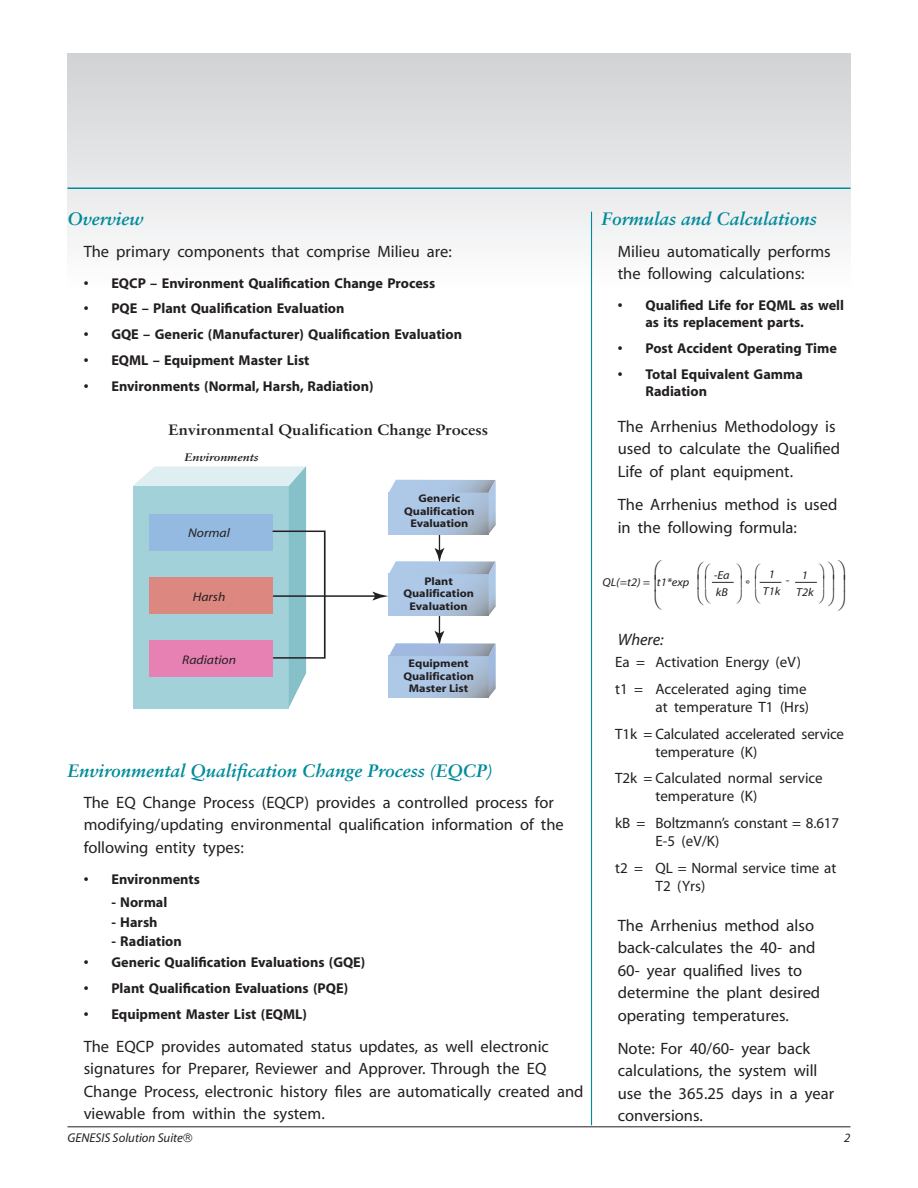
<style>
.page{position:relative;width:918px;height:1188px;background:#fff}
.page>*{position:absolute;margin:0;border:0;box-sizing:border-box;transform-origin:0 0}
.Subhead_3{font:italic 700 18px "Sabon";color:#008b9a}
.Body_2{font:16.5px/22.5px "Myriad";color:#231f20}
.Body_head{font:italic 16.5px "Myriad";color:#231f20}
.math{font:15px/18px "Myriad";color:#231f20}
.t1{font:700 15px "Sabon";color:#231f20;scale:1.1 1}
.Bullets{font:700 14.25px/17.1px "Myriad";color:#231f20}
.Bullet_Last{font:700 14.25px/17.1px "Myriad";color:#231f20}
.bullet-sub{font:700 14.25px "Myriad";color:#231f20}
.t2{font:italic 12.75px "Myriad";color:#231f20}
.t3{font:italic 12.6px "Myriad";color:#231f20;scale:1.1 1}
.t4{font:italic 11.55px/17.2px "Myriad";color:#231f20;scale:1.07 1}
.t5{font:italic 11.55px/17.2px "Myriad Pro";color:#231f20;text-align:center;scale:1.07 1}
.t6{font:11.55px "Sabon";color:#231f20;scale:1.07 1}
.t7{font:11.55px "Myriad";color:#231f20;scale:1.07 1}
.t8{font:700 11.1px/12.6px "Myriad";color:#231f20;text-align:center;scale:1.1 1}
.t9{font:italic 700 10.95px "Sabon";color:#231f20;scale:1.1 1}
</style>
<div class="page">
<div style="left:68px;top:54px;width:782px;height:237px;background:linear-gradient(to bottom,#d0d2d4,#fefefe)"></div>
<hr style="left:68px;top:188px;width:782px;height:1px;background:#008b9a">
<hr style="left:68px;top:1126px;width:782px;height:1px;background:#231f20">
<svg style="left:389px;top:697px;width:100px;height:1px"></svg>
<hr style="left:273px;top:595px;width:104px;height:2px;background:#231f20">
<svg style="left:372px;top:480px;width:124px;height:217px"></svg>
<svg style="left:133px;top:466px;width:193px;height:242px;background:#b8c3d0"></svg>
<hr style="left:591px;top:212px;width:1px;height:913px;background:#008b9a">
<svg style="left:759px;top:581px;width:22px;height:2px"></svg>
<svg style="left:711px;top:581px;width:23px;height:2px"></svg>
<svg style="left:795px;top:581px;width:22px;height:2px"></svg>
<p class="Subhead_3" style="left:68px;top:208px;width:77px">Overview</p>
<p class="Body_2" style="left:84px;top:240px;width:370px">The primary components that comprise Milieu are:</p>
<p class="Bullets" style="left:84px;top:275px;width:353px">• EQCP – Environment Qualification Change Process</p>
<p class="Bullets" style="left:84px;top:301px;width:262px">• PQE – Plant Qualification Evaluation</p>
<p class="Bullets" style="left:84px;top:326px;width:380px">• GQE – Generic (Manufacturer) Qualification Evaluation</p>
<p class="Bullets" style="left:84px;top:352px;width:227px">• EQML – Equipment Master List</p>
<p class="Bullets" style="left:84px;top:378px;width:291px">• Environments (Normal, Harsh, Radiation)</p>
<p class="t1" style="left:169px;top:421px;width:292px">Environmental Qualification Change Process</p>
<p class="t9" style="left:185px;top:450px;width:69px">Environments</p>
<p class="t3" style="left:188px;top:526px;width:39px">Normal</p>
<p class="t3" style="left:193px;top:590px;width:31px">Harsh</p>
<p class="t3" style="left:182px;top:653px;width:51px">Radiation</p>
<p class="t8" style="left:404px;top:493px;width:66px">Generic<br>Qualification<br>Evaluation</p>
<p class="t8" style="left:403px;top:575px;width:66px">Plant<br>Qualification<br>Evaluation</p>
<p class="t8" style="left:403px;top:658px;width:66px">Equipment<br>Qualification<br>Master List</p>
<p class="Subhead_3" style="left:68px;top:759px;width:427px">Environmental Qualification Change Process (EQCP)</p>
<p class="Body_2" style="left:84px;top:792px;width:482px">The EQ Change Process (EQCP) provides a controlled process for modifying/updating environmental qualification information of the following entity types:</p>
<p class="Bullets" style="left:84px;top:871px;width:118px">• Environments</p>
<p class="bullet-sub" style="left:111px;top:895px;width:58px">- Normal</p>
<p class="bullet-sub" style="left:111px;top:915px;width:48px">- Harsh</p>
<p class="bullet-sub" style="left:111px;top:934px;width:72px">- Radiation</p>
<p class="Bullets" style="left:84px;top:954px;width:283px">• Generic Qualification Evaluations (GQE)</p>
<p class="Bullets" style="left:84px;top:980px;width:266px">• Plant Qualification Evaluations (PQE)</p>
<p class="Bullets" style="left:84px;top:1006px;width:225px">• Equipment Master List (EQML)</p>
<p class="Body_2" style="left:84px;top:1036px;width:501px">The EQCP provides automated status updates, as well electronic signatures for Preparer, Reviewer and Approver. Through the EQ Change Process, electronic history files are automatically created and viewable from within the system.</p>
<p class="Subhead_3" style="left:602px;top:208px;width:217px">Formulas and Calculations</p>
<p class="Body_2" style="left:618px;top:240px;width:215px">Milieu automatically performs the following calculations:</p>
<p class="Bullets" style="left:645px;top:297px;width:200px;text-indent:-28px">• Qualified Life for EQML as well as its replacement parts.</p>
<p class="Bullets" style="left:618px;top:340px;width:221px">• Post Accident Operating Time</p>
<p class="Bullet_Last" style="left:645px;top:366px;width:159px;text-indent:-28px">• Total Equivalent Gamma<br>Radiation</p>
<p class="Body_2" style="left:618px;top:416px;width:224px">The Arrhenius Methodology is used to calculate the Qualified<br>Life of plant equipment.</p>
<p class="Body_2" style="left:618px;top:494px;width:221px">The Arrhenius method is used in the following formula:</p>
<p class="t4" style="left:603px;top:574px;width:83px">QL(=t2) = t1*exp</p>
<p class="t4" style="left:714px;top:567px;width:16px">-Ea kB</p>
<p class="t5" style="left:763px;top:565px;width:18px">1<br>T1k</p>
<p class="t5" style="left:796px;top:566px;width:18px">1<br>T2k</p>
<p class="t6" style="left:744px;top:578px;width:8px">*</p>
<p class="t7" style="left:786px;top:575px;width:5px">-</p>
<p class="Body_head" style="left:618px;top:631px;width:47px">Where:</p>
<p class="math" style="left:615px;top:654px;width:187px">Ea = Activation Energy (eV)</p>
<p class="math" style="left:615px;top:681px;width:193px">t1 = Accelerated aging time</p>
<p class="math" style="left:656px;top:699px;width:155px">at temperature T1 (Hrs)</p>
<p class="math" style="left:656px;top:725px;width:190px;text-indent:-40px">T1k = Calculated accelerated service temperature (K)</p>
<p class="math" style="left:656px;top:770px;width:169px;text-indent:-40px">T2k = Calculated normal service temperature (K)</p>
<p class="math" style="left:656px;top:815px;width:185px;text-indent:-40px">kB = Boltzmann’s constant = 8.617<br>E-5 (eV/K)</p>
<p class="math" style="left:656px;top:859px;width:182px;text-indent:-40px">t2 = QL = Normal service time at<br>T2 (Yrs)</p>
<p class="Body_2" style="left:618px;top:915px;width:204px">The Arrhenius method also back-calculates the 40- and<br>60- year qualified lives to determine the plant desired operating temperatures.</p>
<p class="Body_2" style="left:618px;top:1038px;width:218px">Note: For 40/60- year back calculations, the system will use the 365.25 days in a year conversions.</p>
<p class="t2" style="left:68px;top:1131px;width:127px">GENESIS Solution Suite➔</p>
<p class="t2" style="left:844px;top:1131px;width:8px">2</p>
</div>
